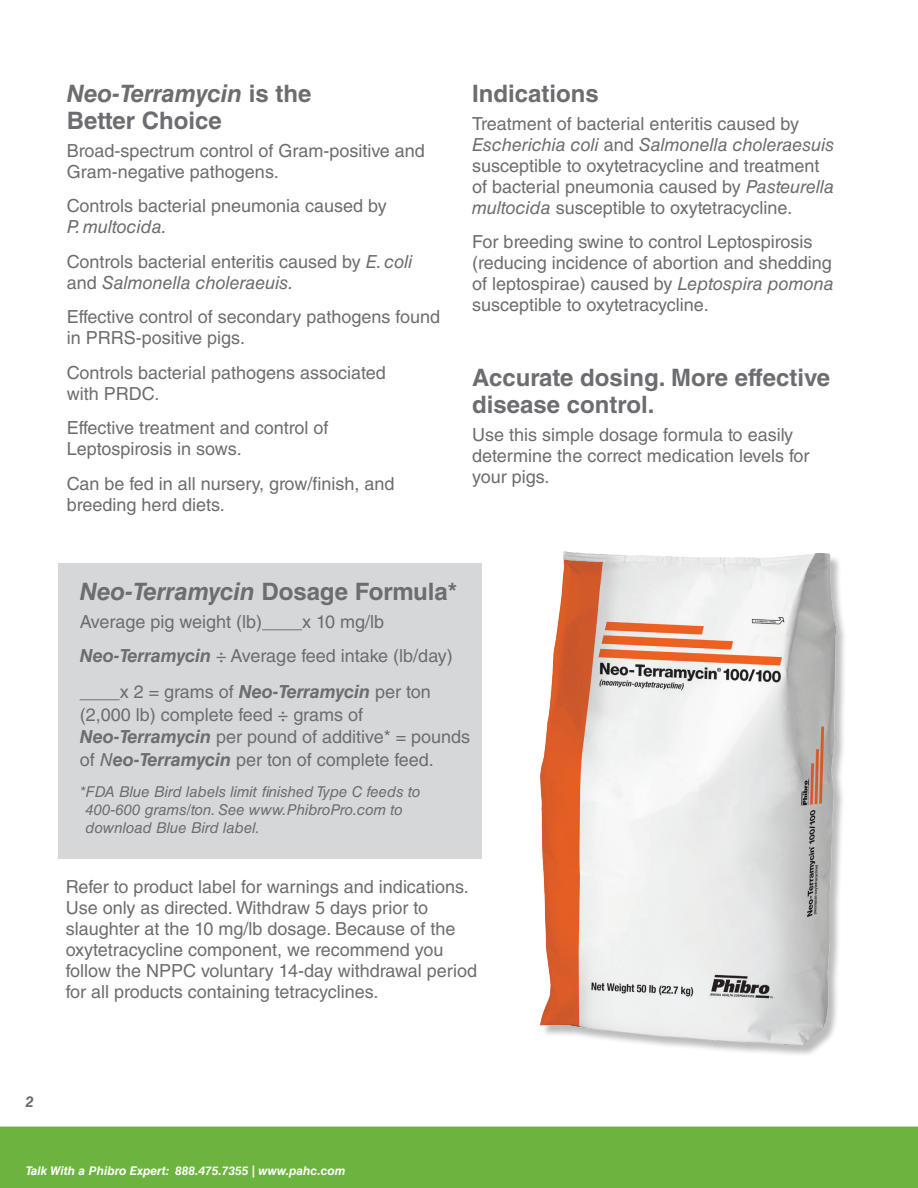
<style>
.page{position:relative;width:918px;height:1188px;background:#fff}
.page>*{position:absolute;margin:0;border:0;box-sizing:border-box;transform-origin:0 0}
.Subhead{font:700 24px/27px "Helvetica LT Std";color:#6c6d70}
.Subhead-2{font:italic 700 24px "Helvetica LT Std";color:#6c6d70}
.Body_Copy{font:18px/21px "Helvetica LT Std";color:#6c6d70}
.Body_Copy-2{font:italic 15px/18px "Helvetica LT Std";color:#6c6d70}
.t1{font:italic 700 15px "Helvetica LT Std";color:#6c6d70}
.t2{font:italic 700 12px "Helvetica LT Std";color:#fff}
.s1{font-style:italic}
.s2{font-style:normal}
.s3{font-weight:700;font-style:italic}
</style>
<div class="page">
<div style="left:0;top:1127px;width:918px;height:61px;background:#6cb43f"></div>
<div style="left:58px;top:563px;width:424px;height:296px;background:#d6d7d9"></div>
<div style="left:542px;top:553px;width:306px;height:504px;background:#231f20;opacity:.3"></div>
<img style="left:540px;top:552px;width:296px;height:493px">
<p class="Subhead" style="left:67px;top:80px;width:246px"><span class="s1">Neo-Terramycin</span> is the<br>Better Choice</p>
<p class="Body_Copy" style="left:67px;top:140px;width:360px">Broad-spectrum control of Gram-positive and<br>Gram-negative pathogens.</p>
<p class="Body_Copy" style="left:67px;top:195px;width:322px">Controls bacterial pneumonia caused by<br><span class="s1">P. multocida.</span></p>
<p class="Body_Copy" style="left:67px;top:251px;width:347px">Controls bacterial enteritis caused by <span class="s1">E. coli </span>and <span class="s1">Salmonella choleraeuis.</span></p>
<p class="Body_Copy" style="left:67px;top:306px;width:375px">Effective control of secondary pathogens found in PRRS-positive pigs.</p>
<p class="Body_Copy" style="left:67px;top:362px;width:321px">Controls bacterial pathogens associated with PRDC.</p>
<p class="Body_Copy" style="left:67px;top:417px;width:263px">Effective treatment and control of<br>Leptospirosis in sows.</p>
<p class="Body_Copy" style="left:67px;top:473px;width:329px">Can be fed in all nursery, grow/finish, and breeding herd diets.</p>
<p class="Subhead" style="left:472px;top:80px;width:128px">Indications</p>
<p class="Body_Copy" style="left:472px;top:113px;width:364px">Treatment of bacterial enteritis caused by <span class="s1">Escherichia coli</span> and <span class="s1">Salmonella choleraesuis </span>susceptible to oxytetracycline and treatment of bacterial pneumonia caused by <span class="s1">Pasteurella multocida</span> susceptible to oxytetracycline.</p>
<p class="Body_Copy" style="left:472px;top:231px;width:363px">For breeding swine to control Leptospirosis (reducing incidence of abortion and shedding of leptospirae) caused by <span class="s1">Leptospira pomona </span>susceptible to oxytetracycline.</p>
<p class="Subhead" style="left:472px;top:364px;width:360px">Accurate dosing. More effective disease control.</p>
<p class="Body_Copy" style="left:472px;top:424px;width:339px">Use this simple dosage formula to easily determine the correct medication levels for your pigs.</p>
<p class="Subhead-2" style="left:80px;top:577px;width:379px">Neo-Terramycin <span class="s2">Dosage Formula*</span></p>
<p class="Body_Copy" style="left:80px;top:611px;width:306px">Average pig weight (lb)____x 10 mg/lb</p>
<p class="Body_Copy" style="left:80px;top:645px;width:375px"><span class="s3">Neo-Terramycin</span> ÷ Average feed intake (lb/day)</p>
<p class="Body_Copy" style="left:80px;top:681px;width:392px;line-height:22.5px">____x 2 = grams of <span class="s3">Neo-Terramycin</span> per ton (2,000 lb) complete feed ÷ grams of <span class="s3">Neo-Terramycin</span> per pound of additive* = pounds of <span class="s1">N</span><span class="s3">eo-Terramycin</span> per ton of complete feed.</p>
<p class="Body_Copy-2" style="left:86px;top:783px;width:336px;text-indent:-6px">*FDA Blue Bird labels limit finished Type C feeds to<br>400-600 grams/ton. See www.PhibroPro.com to download Blue Bird label.</p>
<p class="Body_Copy" style="left:66px;top:876px;width:413px">Refer to product label for warnings and indications.<br>Use only as directed. Withdraw 5 days prior to slaughter at the 10 mg/lb dosage. Because of the oxytetracycline component, we recommend you follow the NPPC voluntary 14-day withdrawal period for all products containing tetracyclines.</p>
<p class="t1" style="left:26px;top:1093px;width:10px">2</p>
<p class="t2" style="left:26px;top:1163px;width:321px">Talk With a Phibro Expert: 888.475.7355 | www.pahc.com</p>
</div>
